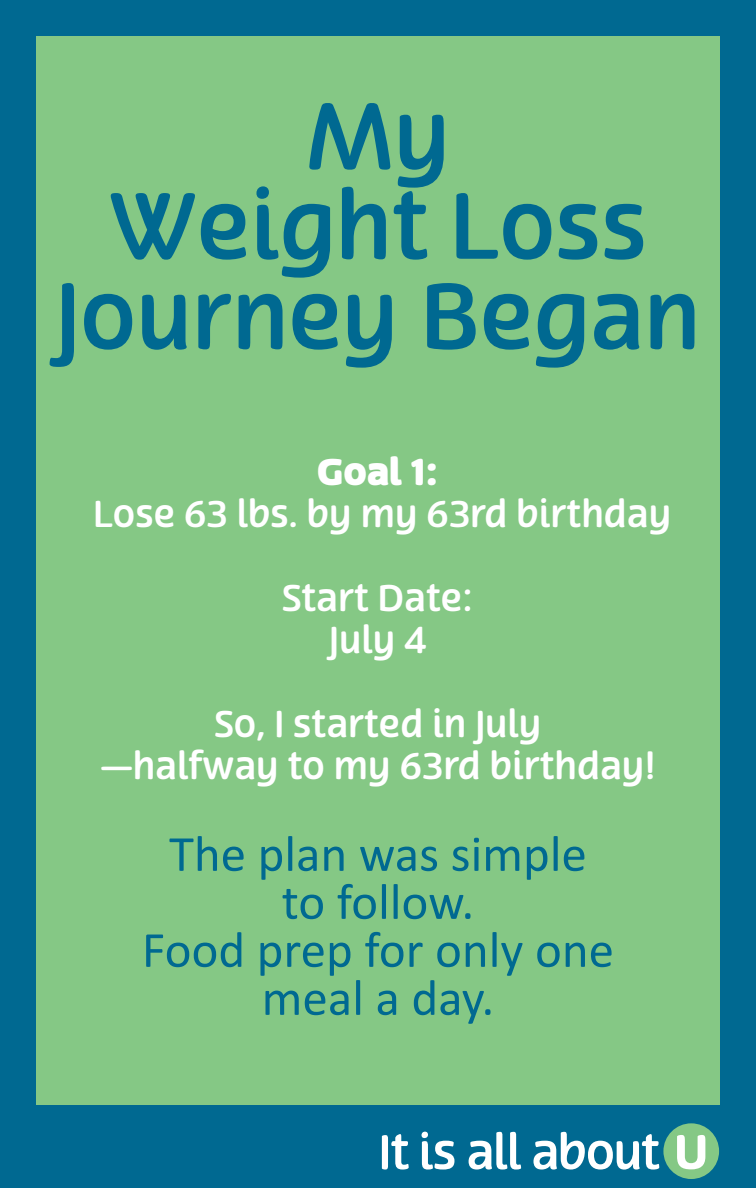
<style>
.page{position:relative;width:756px;height:1188px;background:#006991}
.page>*{position:absolute;margin:0;border:0;box-sizing:border-box;transform-origin:0 0}
.head1{font:500 90px/90px "Terfens";color:#006991;text-align:center}
.text_body{font:51px/48px "Calibri";color:#006991;text-align:center}
.subhead{font:500 36px "Terfens";color:#fff}
.subhead-2{font:900 36px "Terfens";color:#fff}
</style>
<div class="page">
<div style="left:36px;top:36px;width:684px;height:1069px;background:#85c885"></div>
<div style="left:663px;top:1123px;width:56px;height:56px;background:#85c885;border-radius:50%"></div>
<svg style="left:382px;top:1134px;width:27px;height:36px"></svg>
<svg style="left:422px;top:1132px;width:32px;height:38px"></svg>
<svg style="left:469px;top:1132px;width:52px;height:38px"></svg>
<svg style="left:533px;top:1132px;width:126px;height:38px"></svg>
<svg style="left:677px;top:1135px;width:28px;height:34px"></svg>
<p class="head1" style="left:56px;top:94px;width:646px">My<br>Weight Loss<br>Journey Began</p>
<p class="subhead-2" style="left:317px;top:448px;width:123px">Goal 1:</p>
<p class="subhead" style="left:94px;top:492px;width:579px">Lose 63 lbs. by my 63rd birthday</p>
<p class="subhead" style="left:282px;top:576px;width:193px">Start Date:</p>
<p class="subhead" style="left:329px;top:618px;width:99px">July 4</p>
<p class="subhead" style="left:215px;top:702px;width:328px">So, I started in July</p>
<p class="subhead" style="left:100px;top:744px;width:557px">—halfway to my 63rd birthday!</p>
<p class="text_body" style="left:169px;top:830px;width:419px">The plan was simple to follow.</p>
<p class="text_body" style="left:142px;top:926px;width:474px">Food prep for only one meal a day.</p>
</div>
